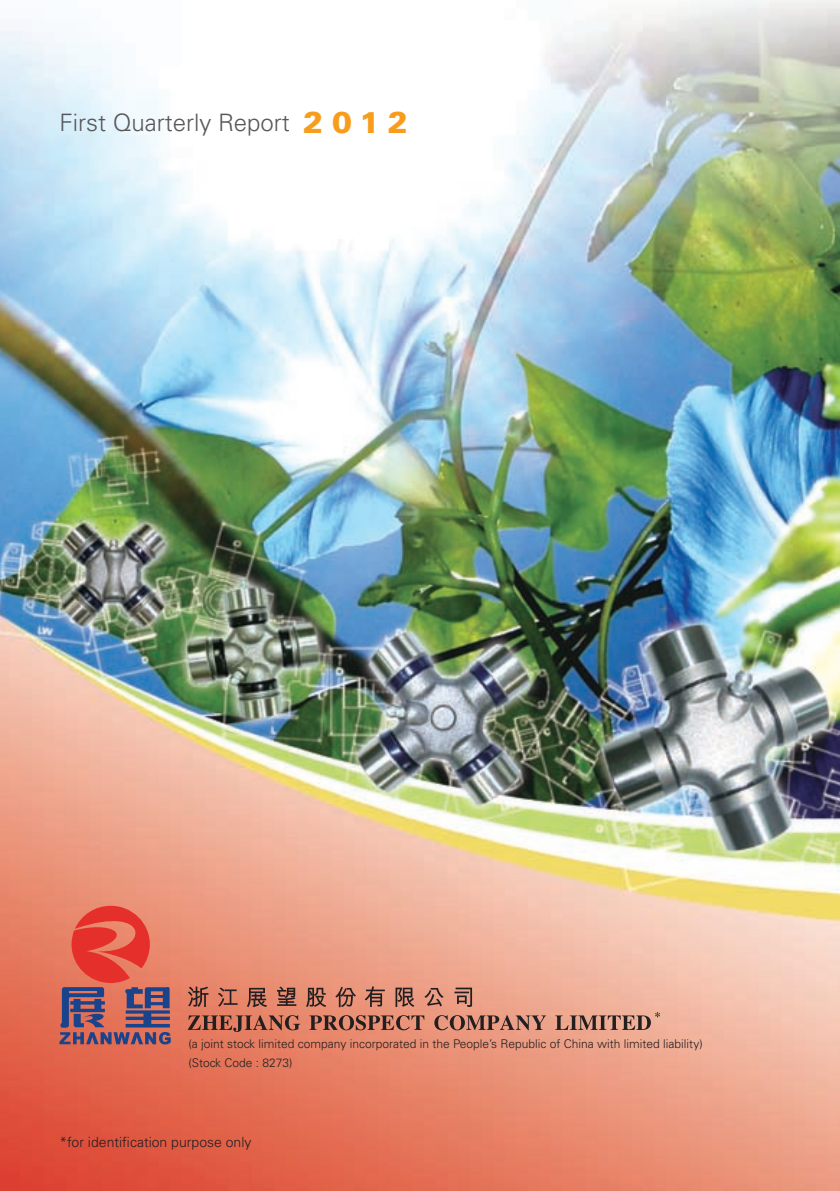
<style>
.page{position:relative;width:840px;height:1191px;background:#fff}
.page>*{position:absolute;margin:0;border:0;box-sizing:border-box;transform-origin:0 0}
.t1{font:300 24px "Univers LT Std";color:#57585a}
.t2{font:300 14px "Univers LT Std";color:#231f20}
.t3{font:300 12px/18.8px "Univers LT Std";color:#231f20}
.s1{font-weight:900;font-size:30px;color:#f89c1c}
</style>
<div class="page">
<img style="left:0;top:0;width:839px;height:1191px">
<svg style="left:59px;top:905px;width:112px;height:139px"></svg>
<svg style="left:188px;top:986px;width:20px;height:21px"></svg>
<svg style="left:218px;top:987px;width:19px;height:19px"></svg>
<svg style="left:247px;top:988px;width:20px;height:19px"></svg>
<svg style="left:277px;top:986px;width:19px;height:20px"></svg>
<svg style="left:306px;top:987px;width:20px;height:20px"></svg>
<svg style="left:335px;top:986px;width:21px;height:21px"></svg>
<svg style="left:364px;top:986px;width:20px;height:21px"></svg>
<svg style="left:395px;top:987px;width:19px;height:20px"></svg>
<svg style="left:424px;top:988px;width:19px;height:18px"></svg>
<svg style="left:454px;top:987px;width:18px;height:20px"></svg>
<svg style="left:188px;top:1015px;width:112px;height:17px"></svg>
<svg style="left:309px;top:1015px;width:115px;height:15px"></svg>
<svg style="left:434px;top:1015px;width:112px;height:15px"></svg>
<svg style="left:555px;top:1012px;width:104px;height:18px"></svg>
<h1 class="t1" style="left:59px;top:108px;width:350px">First Quarterly Report <span class="s1">2 0 1 2</span></h1>
<p class="t3" style="left:188px;top:1034px;width:515px">(a joint stock limited company incorporated in the People’s Republic of China with limited liability) (Stock Code : 8273)</p>
<p class="t2" style="left:59px;top:1133px;width:193px">*for identification purpose only</p>
</div>
